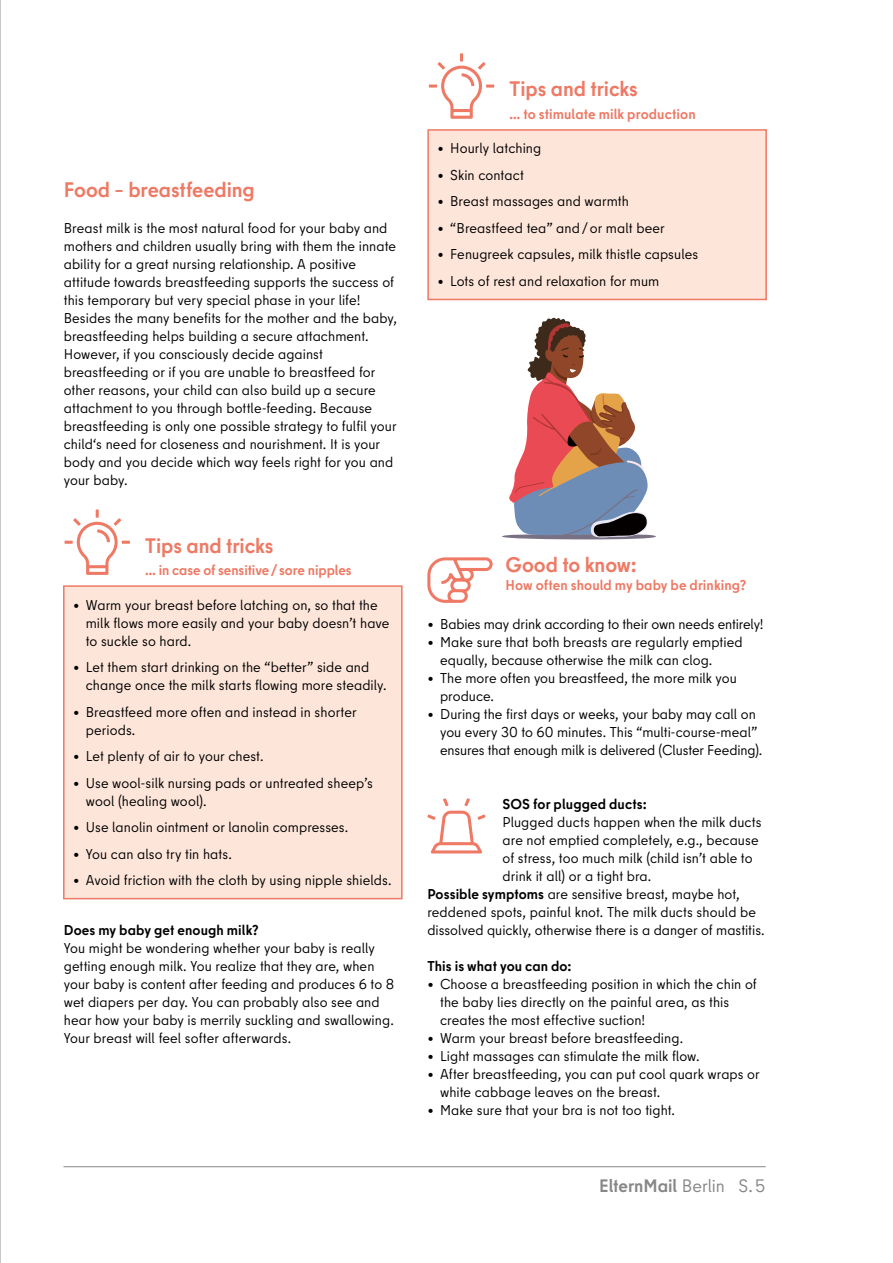
<style>
.page{position:relative;width:893px;height:1263px;background:#fff}
.page>*{position:absolute;margin:0;border:0;box-sizing:border-box;transform-origin:0 0}
.t1{font:700 21px "Berlin Type";letter-spacing:-.005em;color:#ee7964}
.t2{font:700 18px "Berlin Type";letter-spacing:-.005em;color:#878787}
.t3{font:14.25px/18px "Berlin Type";letter-spacing:.005em;color:#000}
.t4{font:700 14.25px "Berlin Type";letter-spacing:.005em;color:#ee7964}
.t5{font:700 14.25px "Berlin Type";letter-spacing:.005em;color:#000}
.s1{font-weight:700}
.s2{font-weight:400}
</style>
<div class="page">
<hr style="left:64px;top:1166px;width:701px;height:1px;background:#878787">
<svg style="left:502px;top:318px;width:154px;height:221px"></svg>
<div style="left:64px;top:586px;width:338px;height:313px;background:#fde5da"></div>
<div style="left:63px;top:585px;width:340px;height:314px;border:2px solid #ee7964"></div>
<svg style="left:65px;top:509px;width:65px;height:66px"></svg>
<div style="left:428px;top:130px;width:338px;height:169px;background:#fde5da"></div>
<div style="left:427px;top:129px;width:340px;height:171px;border:2px solid #ee7964"></div>
<svg style="left:429px;top:53px;width:65px;height:66px"></svg>
<svg style="left:427px;top:557px;width:66px;height:46px"></svg>
<svg style="left:427px;top:798px;width:59px;height:55px"></svg>
<hr style="left:0;top:0;width:1px;height:1263px;background:#959490">
<h1 class="t1" style="left:64px;top:177px;width:192px">Food – breastfeeding</h1>
<p class="t3" style="left:64px;top:219px;width:335px">Breast milk is the most natural food for your baby and mothers and children usually bring with them the innate ability for a great nursing relationship. A positive attitude towards breastfeeding supports the success of this temporary but very special phase in your life!<br>Besides the many benefits for the mother and the baby, breastfeeding helps building a secure attachment.<br>However, if you consciously decide against breastfeeding or if you are unable to breastfeed for other reasons, your child can also build up a secure attachment to you through bottle-feeding. Because breastfeeding is only one possible strategy to fulfil your child‘s need for closeness and nourishment. It is your body and you decide which way feels right for you and your baby.</p>
<h1 class="t1" style="left:145px;top:532px;width:130px">Tips and tricks</h1>
<p class="t4" style="left:145px;top:561px;width:208px">… in case of sensitive/sore nipples</p>
<p class="t3" style="left:86px;top:596px;width:305px;text-indent:-13px">• Warm your breast before latching on, so that the milk flows more easily and your baby doesn’t have to suckle so hard.</p>
<p class="t3" style="left:86px;top:658px;width:302px;text-indent:-13px">• Let them start drinking on the “better” side and change once the milk starts flowing more steadily.</p>
<p class="t3" style="left:86px;top:703px;width:272px;text-indent:-13px">• Breastfeed more often and instead in shorter periods.</p>
<p class="t3" style="left:73px;top:747px;width:192px">• Let plenty of air to your chest.</p>
<p class="t3" style="left:86px;top:774px;width:288px;text-indent:-13px">• Use wool-silk nursing pads or untreated sheep’s wool (healing wool).</p>
<p class="t3" style="left:73px;top:818px;width:277px">• Use lanolin ointment or lanolin compresses.</p>
<p class="t3" style="left:73px;top:845px;width:160px">• You can also try tin hats.</p>
<p class="t3" style="left:73px;top:871px;width:320px">• Avoid friction with the cloth by using nipple shields.</p>
<p class="t5" style="left:64px;top:921px;width:197px">Does my baby get enough milk?</p>
<p class="t3" style="left:64px;top:939px;width:332px">You might be wondering whether your baby is really getting enough milk. You realize that they are, when your baby is content after feeding and produces 6 to 8 wet diapers per day. You can probably also see and hear how your baby is merrily suckling and swallowing.<br>Your breast will feel softer afterwards.</p>
<h1 class="t1" style="left:510px;top:76px;width:130px">Tips and tricks</h1>
<p class="t4" style="left:510px;top:105px;width:188px">… to stimulate milk production</p>
<p class="t3" style="left:437px;top:140px;width:105px">• Hourly latching</p>
<p class="t3" style="left:437px;top:166px;width:88px">• Skin contact</p>
<p class="t3" style="left:437px;top:193px;width:193px">• Breast massages and warmth</p>
<p class="t3" style="left:437px;top:219px;width:229px">• “Breastfeed tea” and/or malt beer</p>
<p class="t3" style="left:437px;top:246px;width:262px">• Fenugreek capsules, milk thistle capsules</p>
<p class="t3" style="left:437px;top:272px;width:224px">• Lots of rest and relaxation for mum</p>
<h1 class="t1" style="left:505px;top:551px;width:133px">Good to know:</h1>
<p class="t4" style="left:505px;top:576px;width:242px">How often should my baby be drinking?</p>
<p class="t3" style="left:427px;top:615px;width:338px">• Babies may drink according to their own needs entirely!</p>
<p class="t3" style="left:440px;top:633px;width:304px;text-indent:-13px">• Make sure that both breasts are regularly emptied equally, because otherwise the milk can clog.</p>
<p class="t3" style="left:440px;top:669px;width:298px;text-indent:-13px">• The more often you breastfeed, the more milk you produce.</p>
<p class="t3" style="left:440px;top:705px;width:324px;text-indent:-13px">• During the first days or weeks, your baby may call on you every 30 to 60 minutes. This “multi-course-meal” ensures that enough milk is delivered (Cluster Feeding).</p>
<p class="t5" style="left:503px;top:795px;width:146px">SOS for plugged ducts:</p>
<p class="t3" style="left:503px;top:813px;width:260px">Plugged ducts happen when the milk ducts</p>
<p class="t3" style="left:503px;top:831px;width:257px">are not emptied completely, e.g., because</p>
<p class="t3" style="left:503px;top:849px;width:252px">of stress, too much milk (child isn’t able to</p>
<p class="t3" style="left:503px;top:867px;width:150px">drink it all) or a tight bra.</p>
<p class="t3" style="left:427px;top:885px;width:314px"><span class="s1">Possible symptoms</span> are sensitive breast, maybe hot,</p>
<p class="t3" style="left:427px;top:903px;width:330px">reddened spots, painful knot. The milk ducts should be</p>
<p class="t3" style="left:427px;top:921px;width:339px">dissolved quickly, otherwise there is a danger of mastitis.</p>
<p class="t5" style="left:427px;top:957px;width:146px">This is what you can do:</p>
<p class="t3" style="left:440px;top:975px;width:318px;text-indent:-13px">• Choose a breastfeeding position in which the chin of the baby lies directly on the painful area, as this creates the most effective suction!</p>
<p class="t3" style="left:427px;top:1029px;width:257px">• Warm your breast before breastfeeding.</p>
<p class="t3" style="left:427px;top:1047px;width:274px">• Light massages can stimulate the milk flow.</p>
<p class="t3" style="left:440px;top:1065px;width:321px;text-indent:-13px">• After breastfeeding, you can put cool quark wraps or white cabbage leaves on the breast.</p>
<p class="t3" style="left:427px;top:1101px;width:249px">• Make sure that your bra is not too tight.</p>
<p class="t2" style="left:599px;top:1174px;width:168px">ElternMail <span class="s2">Berlin S.5</span></p>
</div>
